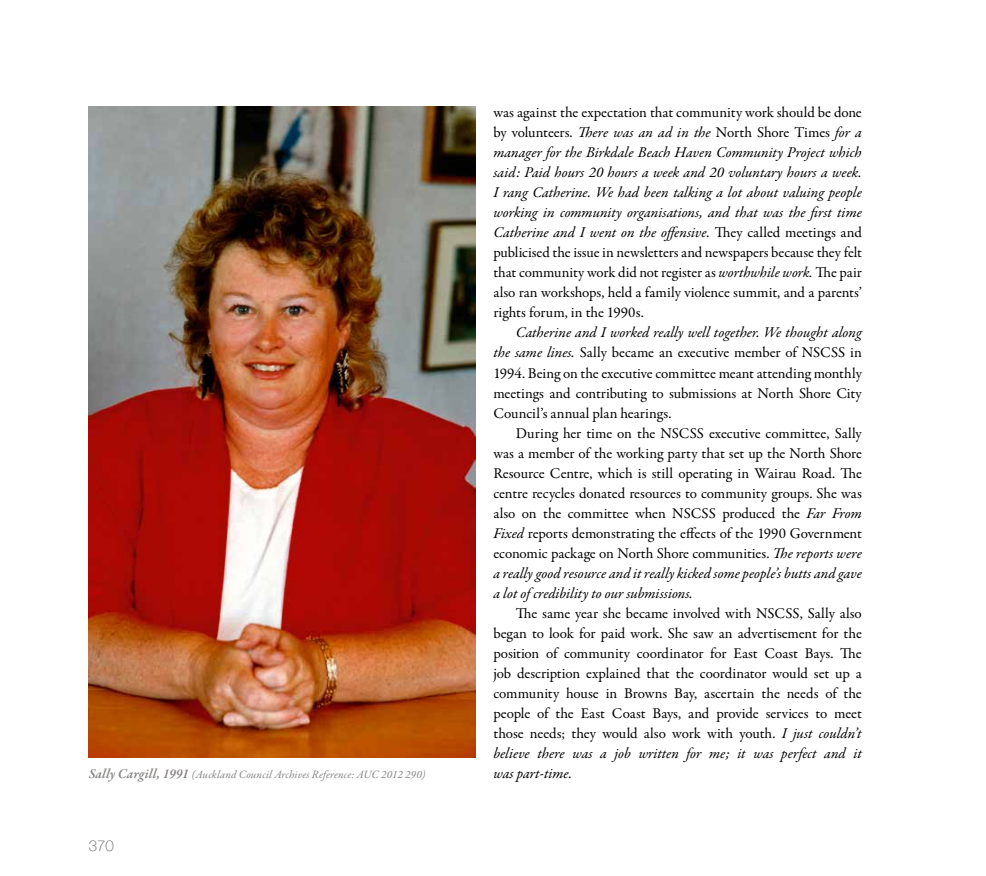
<style>
.page{position:relative;width:986px;height:876px;background:#fff}
.page>*{position:absolute;margin:0;border:0;box-sizing:border-box;transform-origin:0 0}
.t1{font:15px/20px "Garamond Premr Pro";letter-spacing:-.005em;color:#000;text-align:justify}
.t2{font:italic 15px "Garamond Premr Pro";color:#000}
.t3{font:100 15px "Helvetica Neue";color:#565655}
.t4{font:italic 11.25px "Garamond Premr Pro";letter-spacing:.01em;color:#868381}
.s1{font-style:italic}
.s2{font-weight:600;font-size:13.75px}
</style>
<div class="page">
<img style="left:89px;top:106px;width:386px;height:651px">
<p class="t1" style="left:493px;top:103px;width:370px">was against the expectation that community work should be done by volunteers. <span class="s1">There was an ad in the</span> North Shore Times <span class="s1">for a manager for the Birkdale Beach Haven Community Project which said: Paid hours 20 hours a week and 20 voluntary hours a week.<br>I rang Catherine. We had been talking a lot about valuing people working in community organisations, and that was the first time Catherine and I went on the offensive.</span> They called meetings and publicised the issue in newsletters and newspapers because they felt that community work did not register as <span class="s1">worthwhile work.</span> The pair also ran workshops, held a family violence summit, and a parents’ rights forum, in the 1990s.</p>
<p class="t1" style="left:493px;top:323px;width:370px;text-indent:22px"><span class="s1">Catherine and I worked really well together. We thought along the same lines.</span> Sally became an executive member of NSCSS in 1994. Being on the executive committee meant attending monthly meetings and contributing to submissions at North Shore City Council’s annual plan hearings.</p>
<p class="t1" style="left:493px;top:423px;width:370px;text-indent:22px">During her time on the NSCSS executive committee, Sally was a member of the working party that set up the North Shore Resource Centre, which is still operating in Wairau Road. The centre recycles donated resources to community groups. She was also on the committee when NSCSS produced the <span class="s1">Far From Fixed</span> reports demonstrating the effects of the 1990 Government economic package on North Shore communities. <span class="s1">The reports were a really good resource and it really kicked some people’s butts and gave a lot of credibility to our submissions.</span></p>
<p class="t1" style="left:493px;top:603px;width:370px;text-indent:22px">The same year she became involved with NSCSS, Sally also began to look for paid work. She saw an advertisement for the position of community coordinator for East Coast Bays. The job description explained that the coordinator would set up a community house in Browns Bay, ascertain the needs of the people of the East Coast Bays, and provide services to meet those needs; they would also work with youth. <span class="s1">I just couldn’t believe there was a job written for me; it was perfect and it</span></p>
<p class="t4" style="left:89px;top:766px;width:338px"><span class="s2">Sally Cargill, 1991</span> (Auckland Council Archives Reference: AUC 2012 290)</p>
<p class="t2" style="left:493px;top:763px;width:80px">was part-time.</p>
<p class="t3" style="left:89px;top:834px;width:27px">370</p>
</div>
